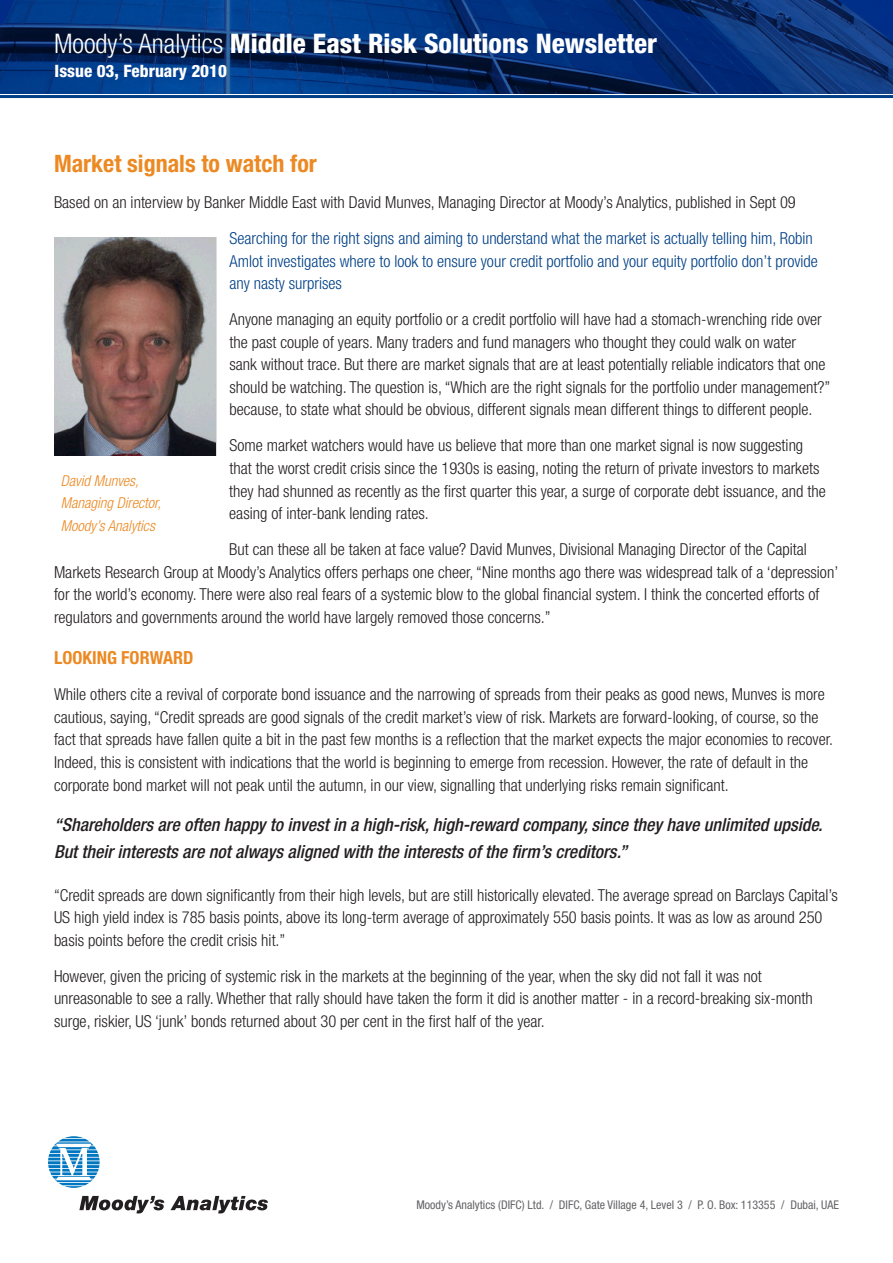
<style>
.page{position:relative;width:893px;height:1263px;background:#fff}
.page>*{position:absolute;margin:0;border:0;box-sizing:border-box;transform-origin:0 0}
.top_banner_line_01{font:800 condensed 27px "Helvetica Neue LT Std";color:#fff}
.intro_heading{font:700 condensed 24px "Helvetica Neue LT Std";color:#ec8922}
.Quotation_text{font:italic 500 condensed 18px/27px "Helvetica Neue LT Std";color:#231f20}
.subheading_orange{font:700 condensed 18px "Helvetica Neue LT Std";color:#ec8922}
.top_banner_line_01-2{font:800 condensed 17.1px "Helvetica Neue LT Std";color:#fff}
.main_txt{font:300 condensed 16.5px/22.5px "Helvetica Neue LT Std";color:#231f20}
.main_txt-2{font:300 condensed 16.5px/22.5px "Helvetica Neue LT Std";color:#014086}
.Picture_Caption{font:italic 300 condensed 15px/22.5px "Helvetica Neue LT Std";color:#ec8922}
.main_txt-3{font:condensed 12px "Helvetica Neue LT Std";color:#636366}
.s1{font-weight:300}
</style>
<div class="page">
<hr style="left:0;top:95px;width:893px;height:3px;background:#014086">
<svg style="left:0;top:0;width:893px;height:94px;background:#053073"></svg>
<svg style="left:79px;top:1196px;width:85px;height:17px"></svg>
<svg style="left:170px;top:1196px;width:98px;height:17px"></svg>
<svg style="left:48px;top:1136px;width:52px;height:52px"></svg>
<img style="left:54px;top:237px;width:162px;height:219px">
<p class="top_banner_line_01" style="left:54px;top:27px;width:605px"><span class="s1">Moody’s Analytics</span> Middle East Risk Solutions Newsletter</p>
<p class="top_banner_line_01-2" style="left:55px;top:60px;width:174px">Issue 03, February 2010</p>
<p class="intro_heading" style="left:54px;top:149px;width:264px">Market signals to watch for</p>
<p class="main_txt" style="left:54px;top:191px;width:743px">Based on an interview by Banker Middle East with David Munves, Managing Director at Moody’s Analytics, published in Sept 09</p>
<p class="main_txt-2" style="left:230px;top:227px;width:590px">Searching for the right signs and aiming to understand what the market is actually telling him, Robin<br>Amlot investigates where to look to ensure your credit portfolio and your equity portfolio don’t provide any nasty surprises</p>
<p class="main_txt" style="left:230px;top:308px;width:602px">Anyone managing an equity portfolio or a credit portfolio will have had a stomach-wrenching ride over the past couple of years. Many traders and fund managers who thought they could walk on water<br>sank without trace. But there are market signals that are at least potentially reliable indicators that one should be watching. The question is, “Which are the right signals for the portfolio under management?” because, to state what should be obvious, different signals mean different things to different people.</p>
<p class="main_txt" style="left:229px;top:434px;width:598px">Some market watchers would have us believe that more than one market signal is now suggesting that the worst credit crisis since the 1930s is easing, noting the return of private investors to markets they had shunned as recently as the first quarter this year, a surge of corporate debt issuance, and the easing of inter-bank lending rates.</p>
<p class="main_txt" style="left:54px;top:538px;width:786px;text-indent:175px">But can these all be taken at face value? David Munves, Divisional Managing Director of the Capital Markets Research Group at Moody’s Analytics offers perhaps one cheer, “Nine months ago there was widespread talk of a ‘depression’ for the world’s economy. There were also real fears of a systemic blow to the global financial system. I think the concerted efforts of regulators and governments around the world have largely removed those concerns.”</p>
<p class="subheading_orange" style="left:54px;top:647px;width:141px">LOOKING FORWARD</p>
<p class="main_txt" style="left:54px;top:683px;width:780px">While others cite a revival of corporate bond issuance and the narrowing of spreads from their peaks as good news, Munves is more cautious, saying, “Credit spreads are good signals of the credit market’s view of risk. Markets are forward-looking, of course, so the fact that spreads have fallen quite a bit in the past few months is a reflection that the market expects the major economies to recover.<br>Indeed, this is consistent with indications that the world is beginning to emerge from recession. However, the rate of default in the corporate bond market will not peak until the autumn, in our view, signalling that underlying risks remain significant.</p>
<p class="Quotation_text" style="left:54px;top:811px;width:770px">“Shareholders are often happy to invest in a high-risk, high-reward company, since they have unlimited upside.<br>But their interests are not always aligned with the interests of the firm’s creditors.”</p>
<p class="main_txt" style="left:54px;top:883px;width:785px">“Credit spreads are down significantly from their high levels, but are still historically elevated. The average spread on Barclays Capital’s<br>US high yield index is 785 basis points, above its long-term average of approximately 550 basis points. It was as low as around 250 basis points before the credit crisis hit.”</p>
<p class="main_txt" style="left:54px;top:964px;width:760px">However, given the pricing of systemic risk in the markets at the beginning of the year, when the sky did not fall it was not unreasonable to see a rally. Whether that rally should have taken the form it did is another matter - in a record-breaking six-month surge, riskier, US ‘junk’ bonds returned about 30 per cent in the first half of the year.</p>
<p class="Picture_Caption" style="left:61px;top:470px;width:102px">David Munves,<br>Managing Director,<br>Moody’s Analytics</p>
<p class="main_txt-3" style="left:416px;top:1198px;width:424px">Moody’s Analytics (DIFC) Ltd. / DIFC, Gate Village 4, Level 3 / P. O. Box: 113355 / Dubai, UAE</p>
</div>
